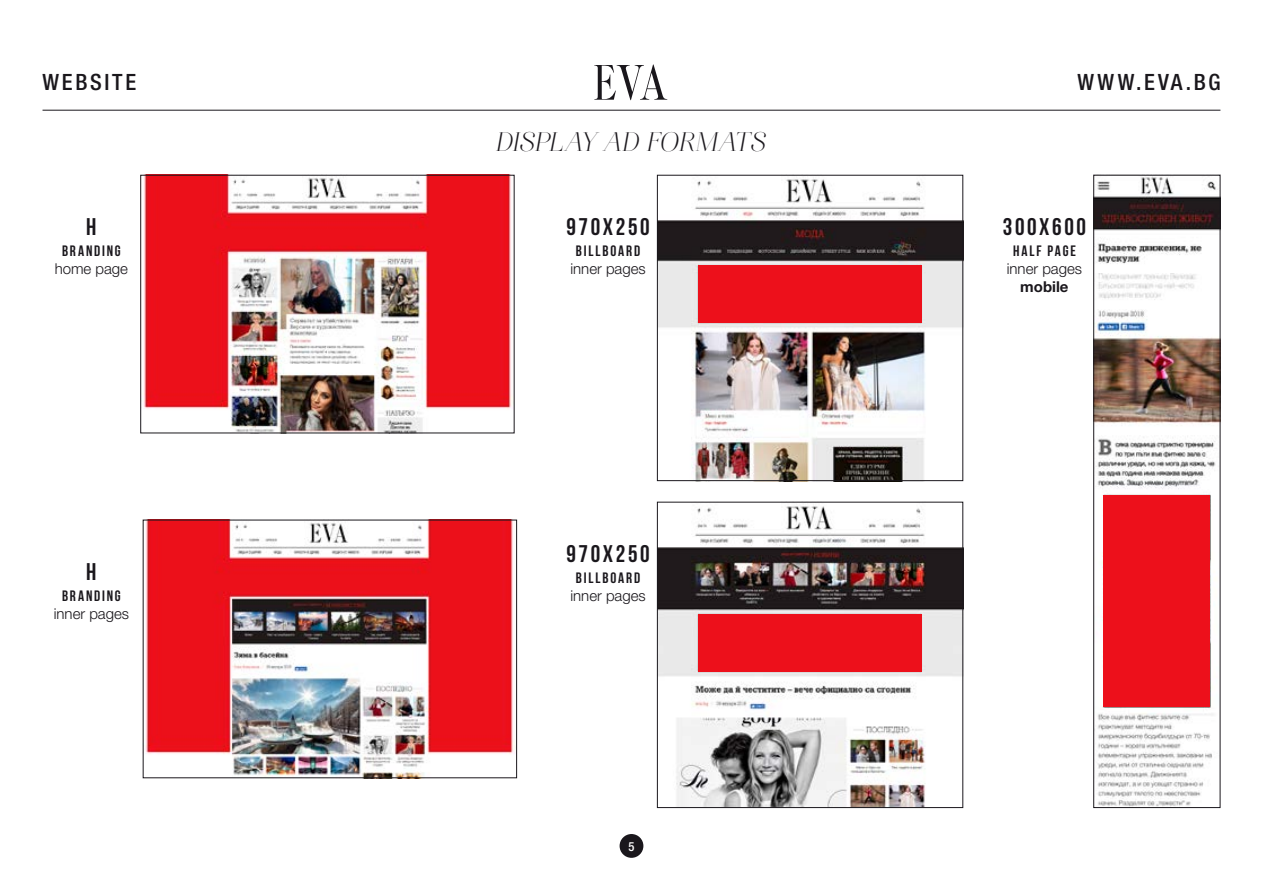
<style>
.page{position:relative;width:1263px;height:893px;background:#fff}
.page>*{position:absolute;margin:0;border:0;box-sizing:border-box;transform-origin:0 0}
.t1{font:27px "Aire Bold Italic Pro";letter-spacing:.015em;color:#1a171c}
.t2{font:700 24px "Bebas Neue";letter-spacing:.11em;color:#1a171c}
.t3{font:500 condensed 22.5px "Helvetica Neue";letter-spacing:.125em;color:#1a171c}
.t4{font:300 15px "Helvetica Neue OT";color:#1a171c}
.t5{font:700 15px "Bebas Neue";letter-spacing:.125em;color:#1a171c}
.t6{font:700 15px "Helvetica Neue OT";color:#1a171c}
.t7{font:500 condensed 12.6px "Helvetica Neue";color:#fff}
</style>
<div class="page">
<img style="left:145px;top:522px;width:370px;height:254px">
<hr style="left:43px;top:110px;width:1177px;height:1px;background:#1a171c">
<svg style="left:594px;top:65px;width:73px;height:35px"></svg>
<div style="left:620px;top:834px;width:23px;height:24px;background:#1a171c;border-radius:50%"></div>
<img style="left:659px;top:506px;width:302px;height:300px">
<div style="left:657px;top:502px;width:306px;height:306px;border:1px solid #1a171c"></div>
<img style="left:659px;top:179px;width:302px;height:300px">
<div style="left:657px;top:175px;width:306px;height:306px;border:1px solid #1a171c"></div>
<img style="left:143px;top:177px;width:369px;height:254px">
<div style="left:140px;top:175px;width:374px;height:258px;border:1px solid #1a171c"></div>
<div style="left:698px;top:265px;width:223px;height:58px;background:#ed101b"></div>
<div style="left:698px;top:614px;width:223px;height:57px;background:#ed101b"></div>
<img style="left:1095px;top:177px;width:123px;height:629px">
<div style="left:1093px;top:175px;width:127px;height:633px;border:1px solid #1a171c"></div>
<div style="left:1104px;top:495px;width:106px;height:212px;background:#ed101b"></div>
<h3 class="t3" style="left:43px;top:68px;width:95px">WEBSITE</h3>
<h2 class="t2" style="left:86px;top:214px;width:12px">H</h2>
<p class="t5" style="left:62px;top:243px;width:60px">BRANDING</p>
<p class="t4" style="left:55px;top:260px;width:75px">home page</p>
<h2 class="t2" style="left:86px;top:559px;width:12px">H</h2>
<p class="t5" style="left:62px;top:588px;width:60px">BRANDING</p>
<p class="t4" style="left:54px;top:605px;width:77px">inner pages</p>
<h1 class="t1" style="left:497px;top:126px;width:271px">DISPLAY AD FORMATS</h1>
<h2 class="t2" style="left:566px;top:214px;width:85px">970Х250</h2>
<p class="t5" style="left:576px;top:243px;width:66px">BILLBOARD</p>
<p class="t4" style="left:570px;top:260px;width:77px">inner pages</p>
<h2 class="t2" style="left:566px;top:541px;width:85px">970Х250</h2>
<p class="t5" style="left:576px;top:570px;width:66px">BILLBOARD</p>
<p class="t4" style="left:570px;top:587px;width:77px">inner pages</p>
<p class="t7" style="left:628px;top:839px;width:8px">5</p>
<h3 class="t3" style="left:1077px;top:68px;width:144px">WWW.EVA.BG</h3>
<h2 class="t2" style="left:1003px;top:214px;width:85px">300Х600</h2>
<p class="t5" style="left:1013px;top:243px;width:64px">HALF PAGE</p>
<p class="t4" style="left:1007px;top:260px;width:77px">inner pages</p>
<p class="t6" style="left:1020px;top:278px;width:50px">mobile</p>
</div>
